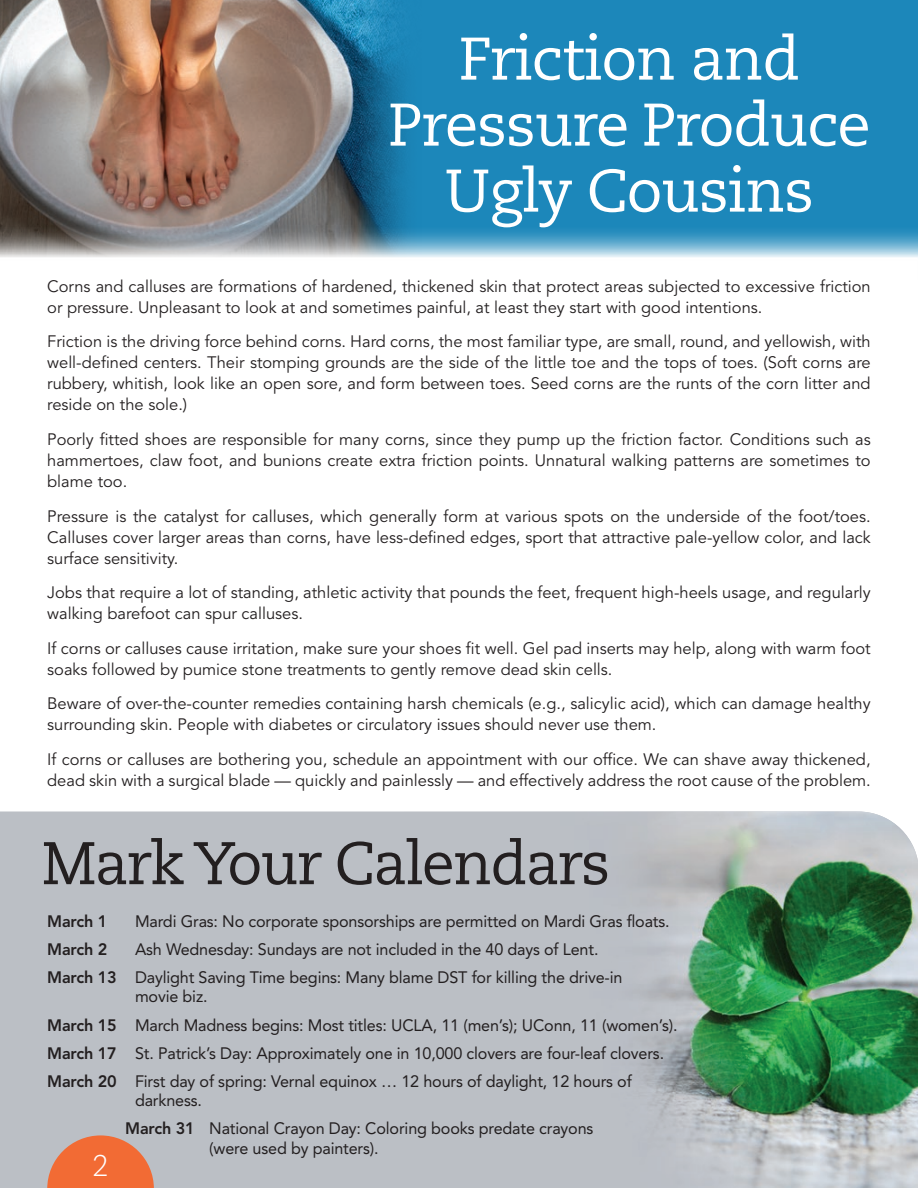
<style>
.page{position:relative;width:918px;height:1188px;background:#fff}
.page>*{position:absolute;margin:0;border:0;box-sizing:border-box;transform-origin:0 0}
.t1{font:60px/66px "Caecilia LT Std";letter-spacing:-.02em;color:#fff;text-align:center}
.t2{font:60px "Caecilia LT Std";letter-spacing:-.03em;color:#231f20}
.t3{font:300 30px "Caecilia LT Std";color:#fff}
.t4{font:16.5px/21px "Avenir LT Std";color:#231f20}
.t5{font:16.5px/28.2px "Avenir LT Std";letter-spacing:-.01em;color:#231f20}
.t6{font:800 16.5px "Avenir LT Std";letter-spacing:-.01em;color:#231f20}
.s1{font-weight:800}
</style>
<div class="page">
<div style="left:0;top:812px;width:365px;height:376px;background:#bbbfc5"></div>
<img style="left:365px;top:812px;width:553px;height:376px">
<div style="left:0;top:0;width:918px;height:280px;background:#1c87ba"></div>
<img style="left:0;top:0;width:406px;height:224px">
<svg style="left:47px;top:1135px;width:107px;height:53px;background:#e57e54"></svg>
<svg style="left:0;top:224px;width:918px;height:56px;background:#aec7d4"></svg>
<h1 class="t1" style="left:388px;top:27px;width:484px">Friction and<br>Pressure Produce<br>Ugly Cousins</h1>
<p class="t4" style="left:47px;top:276px;width:825px">Corns and calluses are formations of hardened, thickened skin that protect areas subjected to excessive friction or pressure. Unpleasant to look at and sometimes painful, at least they start with good intentions.</p>
<p class="t4" style="left:47px;top:332px;width:825px;text-align:justify">Friction is the driving force behind corns. Hard corns, the most familiar type, are small, round, and yellowish, with well-defined centers. Their stomping grounds are the side of the little toe and the tops of toes. (Soft corns are rubbery, whitish, look like an open sore, and form between toes. Seed corns are the runts of the corn litter and reside on the sole.)</p>
<p class="t4" style="left:47px;top:429px;width:825px;text-align:justify">Poorly fitted shoes are responsible for many corns, since they pump up the friction factor. Conditions such as hammertoes, claw foot, and bunions create extra friction points. Unnatural walking patterns are sometimes to blame too.</p>
<p class="t4" style="left:47px;top:506px;width:825px;text-align:justify">Pressure is the catalyst for calluses, which generally form at various spots on the underside of the foot/toes.<br>Calluses cover larger areas than corns, have less-defined edges, sport that attractive pale-yellow color, and lack surface sensitivity.</p>
<p class="t4" style="left:47px;top:582px;width:825px">Jobs that require a lot of standing, athletic activity that pounds the feet, frequent high-heels usage, and regularly walking barefoot can spur calluses.</p>
<p class="t4" style="left:47px;top:638px;width:825px">If corns or calluses cause irritation, make sure your shoes fit well. Gel pad inserts may help, along with warm foot soaks followed by pumice stone treatments to gently remove dead skin cells.</p>
<p class="t4" style="left:47px;top:693px;width:825px">Beware of over-the-counter remedies containing harsh chemicals (e.g., salicylic acid), which can damage healthy surrounding skin. People with diabetes or circulatory issues should never use them.</p>
<p class="t4" style="left:47px;top:749px;width:825px">If corns or calluses are bothering you, schedule an appointment with our office. We can shave away thickened, dead skin with a surgical blade — quickly and painlessly — and effectively address the root cause of the problem.</p>
<h1 class="t2" style="left:42px;top:829px;width:570px">Mark Your Calendars</h1>
<p class="t6" style="left:47px;top:911px;width:62px">March 1</p>
<p class="t5" style="left:135px;top:907px;width:536px">Mardi Gras: No corporate sponsorships are permitted on Mardi Gras floats.</p>
<p class="t6" style="left:47px;top:939px;width:62px">March 2</p>
<p class="t5" style="left:47px;top:935px;width:577px;text-indent:88px">Ash Wednesday: Sundays are not included in the 40 days of Lent.<br><span class="s1">March 13</span> Daylight Saving Time begins: Many blame DST for killing the drive-in</p>
<p class="t5" style="left:47px;top:983px;width:632px;text-indent:88px">movie biz.<br><span class="s1">March 15</span> March Madness begins: Most titles: UCLA, 11 (men’s); UConn, 11 (women’s).<br><span class="s1">March 17</span> St. Patrick’s Day: Approximately one in 10,000 clovers are four-leaf clovers.<br><span class="s1">March 20</span> First day of spring: Vernal equinox … 12 hours of daylight, 12 hours of</p>
<p class="t5" style="left:125px;top:1087px;width:470px;text-indent:10px">darkness.<br><span class="s1">March 31</span> National Crayon Day: Coloring books predate crayons</p>
<p class="t5" style="left:209px;top:1134px;width:171px">(were used by painters).</p>
<h2 class="t3" style="left:92px;top:1149px;width:18px">2</h2>
</div>
